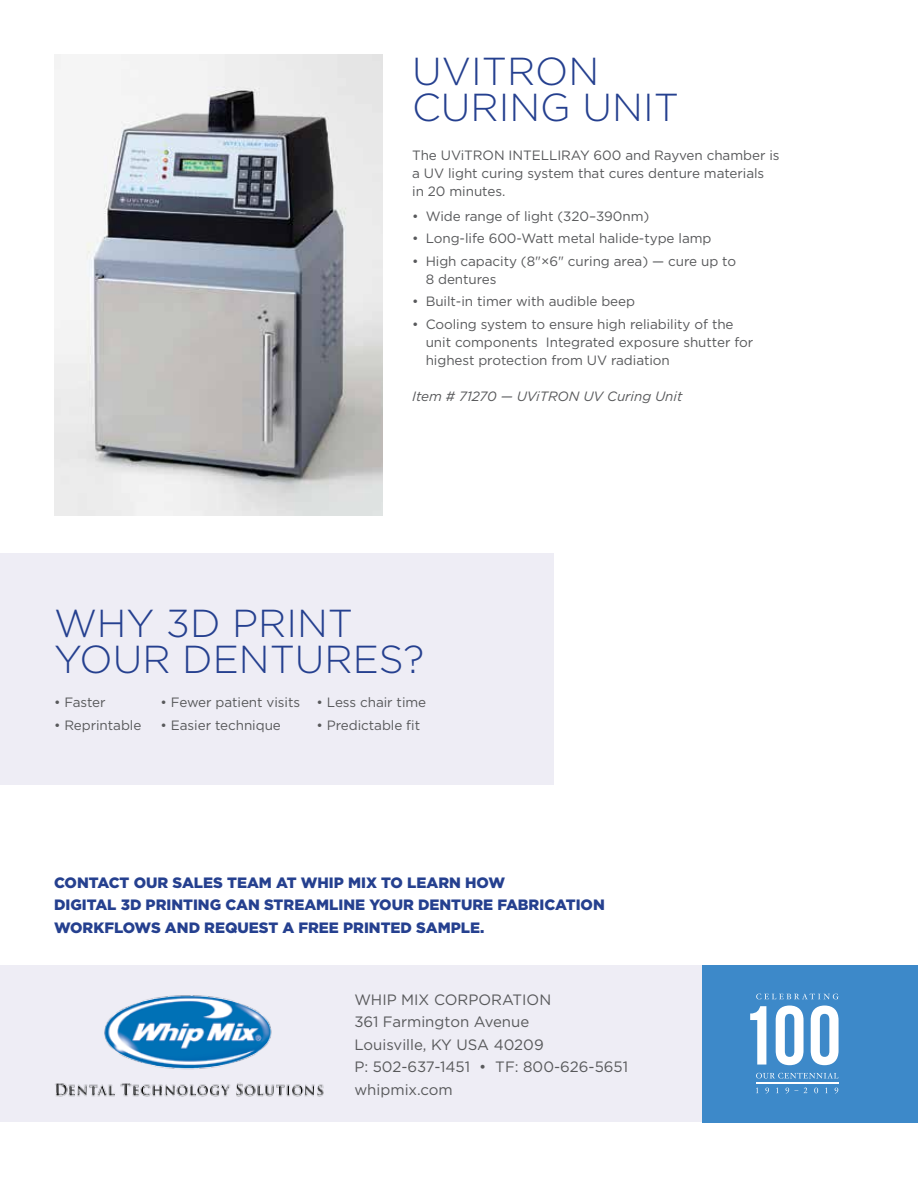
<style>
.page{position:relative;width:918px;height:1188px;background:#fff}
.page>*{position:absolute;margin:0;border:0;box-sizing:border-box;transform-origin:0 0}
.t1{font:300 39px/36px "Gotham";color:#25408f}
.t2{font:900 15px/22.5px "Gotham";color:#25408f}
.t3{font:15px/22.5px "Gotham";color:#58595b}
.t4{font:13.5px/18px "Gotham";letter-spacing:-.005em;color:#58595b}
.t5{font:italic 13.5px "Gotham";letter-spacing:-.005em;color:#58595b}
</style>
<div class="page">
<div style="left:0;top:966px;width:918px;height:156px;background:#eeedf5"></div>
<div style="left:703px;top:966px;width:215px;height:157px;background:#3d89c9"></div>
<svg style="left:756px;top:994px;width:83px;height:5px"></svg>
<svg style="left:756px;top:1073px;width:82px;height:6px"></svg>
<svg style="left:765px;top:1088px;width:4px;height:6px"></svg>
<svg style="left:786px;top:1088px;width:12px;height:6px"></svg>
<svg style="left:814px;top:1088px;width:4px;height:5px"></svg>
<svg style="left:835px;top:1088px;width:3px;height:6px"></svg>
<svg style="left:750px;top:1006px;width:16px;height:59px"></svg>
<svg style="left:776px;top:1006px;width:28px;height:59px"></svg>
<svg style="left:811px;top:1006px;width:28px;height:59px"></svg>
<hr style="left:756px;top:1083px;width:82px;height:1px;background:#fff">
<img style="left:54px;top:54px;width:328px;height:461px">
<div style="left:0;top:553px;width:554px;height:232px;background:#eeedf5"></div>
<img style="left:104px;top:995px;width:168px;height:75px">
<img style="left:55px;top:1083px;width:269px;height:14px">
<h1 class="t1" style="left:412px;top:52px;width:268px">UVITRON<br>CURING UNIT</h1>
<p class="t4" style="left:412px;top:146px;width:369px">The UViTRON INTELLIRAY 600 and Rayven chamber is a UV light curing system that cures denture materials<br>in 20 minutes.</p>
<p class="t4" style="left:412px;top:207px;width:239px">• Wide range of light (320–390nm)</p>
<p class="t4" style="left:412px;top:229px;width:301px">• Long-life 600-Watt metal halide-type lamp</p>
<p class="t4" style="left:426px;top:252px;width:312px;text-indent:-14px">• High capacity (8"×6" curing area) — cure up to<br>8 dentures</p>
<p class="t4" style="left:412px;top:292px;width:224px">• Built-in timer with audible beep</p>
<p class="t4" style="left:426px;top:315px;width:329px;text-indent:-14px">• Cooling system to ensure high reliability of the unit components Integrated exposure shutter for highest protection from UV radiation</p>
<p class="t5" style="left:412px;top:387px;width:272px">Item # 71270 — UViTRON UV Curing Unit</p>
<h1 class="t1" style="left:54px;top:604px;width:372px">WHY 3D PRINT<br>YOUR DENTURES?</h1>
<p class="t4" style="left:54px;top:693px;width:53px">• Faster</p>
<p class="t4" style="left:161px;top:693px;width:267px">• Fewer patient visits • Less chair time</p>
<p class="t4" style="left:54px;top:716px;width:89px">• Reprintable</p>
<p class="t4" style="left:161px;top:716px;width:122px">• Easier technique</p>
<p class="t4" style="left:317px;top:716px;width:105px">• Predictable fit</p>
<p class="t2" style="left:54px;top:871px;width:552px">CONTACT OUR SALES TEAM AT WHIP MIX TO LEARN HOW<br>DIGITAL 3D PRINTING CAN STREAMLINE YOUR DENTURE FABRICATION<br>WORKFLOWS AND REQUEST A FREE PRINTED SAMPLE.</p>
<p class="t3" style="left:354px;top:988px;width:275px">WHIP MIX CORPORATION<br>361 Farmington Avenue<br>Louisville, KY USA 40209<br>P: 502-637-1451 • TF: 800-626-5651 whipmix.com</p>
</div>
